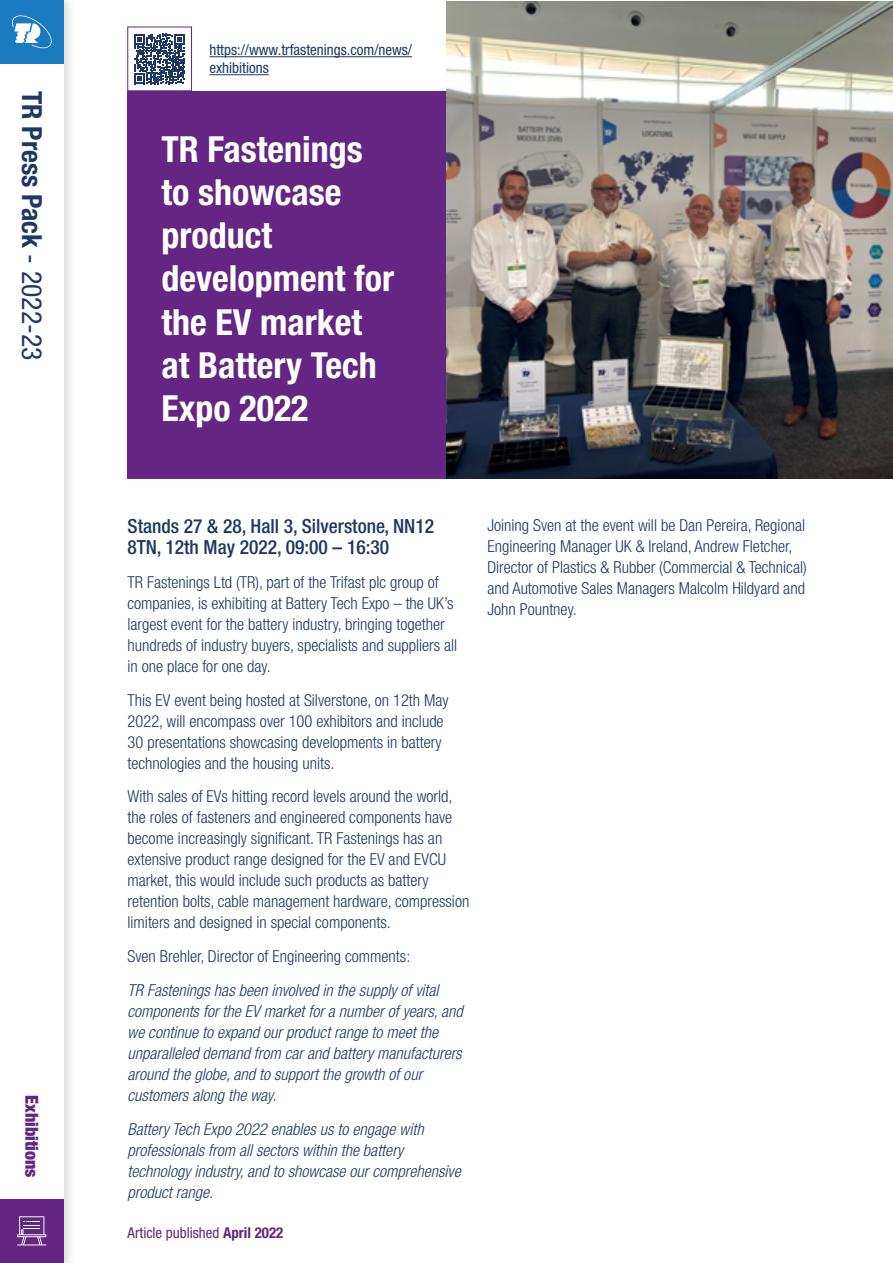
<style>
.page{position:relative;width:893px;height:1263px;background:#fff}
.page>*{position:absolute;margin:0;border:0;box-sizing:border-box;transform-origin:0 0}
.t1{font:700 condensed 36px/43.2px "Helvetica Neue LT Std";color:#fff}
.t2{font:700 condensed 27.75px "Helvetica Neue LT Std";color:#1f3765}
.t3{font:500 condensed 19.5px/21px "Helvetica Neue LT Std";color:#1f3765}
.t4{font:900 condensed 17.85px "Helvetica Neue LT Std";color:#642682}
.t5{font:300 condensed 16.5px/21px "Helvetica Neue LT Std";color:#1f3765}
.t6{font:italic 300 condensed 16.5px/21px "Helvetica Neue LT Std";color:#1f3765}
.t7{font:condensed 15px/18px "Helvetica Neue LT Std";color:#1f3765}
.t8{font:condensed 15px "Helvetica Neue LT Std";color:#642682}
.s1{font-weight:400}
.s2{font-weight:700}
</style>
<div class="page">
<div style="left:0;top:0;width:76px;height:1263px;background:#000;opacity:.15"></div>
<div style="left:0;top:0;width:64px;height:1263px;background:#fff"></div>
<div style="left:0;top:1199px;width:64px;height:64px;background:#642682"></div>
<div style="left:0;top:0;width:64px;height:64px;background:#1a7abf"></div>
<svg style="left:12px;top:15px;width:40px;height:34px"></svg>
<svg style="left:17px;top:1216px;width:29px;height:29px"></svg>
<div style="left:128px;top:91px;width:320px;height:387px;background:#642682"></div>
<img style="left:446px;top:1px;width:446px;height:477px">
<svg style="left:134px;top:34px;width:51px;height:50px"></svg>
<hr style="left:209px;top:56px;width:203px;height:1px;background:#1f3765">
<hr style="left:209px;top:74px;width:60px;height:1px;background:#1f3765">
<h2 class="t2" style="left:49px;top:91px;width:271px;rotate:90deg">TR Press Pack <span class="s1">- 2022-23</span></h2>
<p class="t4" style="left:43px;top:1095px;width:84px;rotate:90deg">Exhibitions</p>
<p class="t7" style="left:209px;top:41px;width:204px">https://www.trfastenings.com/news/ exhibitions</p>
<h1 class="t1" style="left:162px;top:127px;width:234px">TR Fastenings to showcase product development for the EV market at Battery Tech<br>Expo 2022</h1>
<p class="t3" style="left:128px;top:515px;width:308px">Stands 27 &amp; 28, Hall 3, Silverstone, NN12<br>8TN, 12th May 2022, 09:00 – 16:30</p>
<p class="t5" style="left:128px;top:571px;width:331px">TR Fastenings Ltd (TR), part of the Trifast plc group of companies, is exhibiting at Battery Tech Expo – the UK’s largest event for the battery industry, bringing together hundreds of industry buyers, specialists and suppliers all in one place for one day.</p>
<p class="t5" style="left:128px;top:689px;width:323px">This EV event being hosted at Silverstone, on 12th May 2022, will encompass over 100 exhibitors and include 30 presentations showcasing developments in battery technologies and the housing units.</p>
<p class="t5" style="left:128px;top:786px;width:343px">With sales of EVs hitting record levels around the world, the roles of fasteners and engineered components have become increasingly significant. TR Fastenings has an extensive product range designed for the EV and EVCU market, this would include such products as battery retention bolts, cable management hardware, compression limiters and designed in special components.</p>
<p class="t5" style="left:128px;top:946px;width:284px">Sven Brehler, Director of Engineering comments:</p>
<p class="t6" style="left:128px;top:980px;width:337px">TR Fastenings has been involved in the supply of vital components for the EV market for a number of years, and we continue to expand our product range to meet the unparalleled demand from car and battery manufacturers around the globe, and to support the growth of our customers along the way.</p>
<p class="t6" style="left:128px;top:1119px;width:335px">Battery Tech Expo 2022 enables us to engage with professionals from all sectors within the battery technology industry, and to showcase our comprehensive product range.</p>
<p class="t8" style="left:128px;top:1224px;width:157px">Article published <span class="s2">April 2022</span></p>
<p class="t5" style="left:487px;top:514px;width:321px">Joining Sven at the event will be Dan Pereira, Regional Engineering Manager UK &amp; Ireland, Andrew Fletcher, Director of Plastics &amp; Rubber (Commercial &amp; Technical) and Automotive Sales Managers Malcolm Hildyard and John Pountney.</p>
</div>
